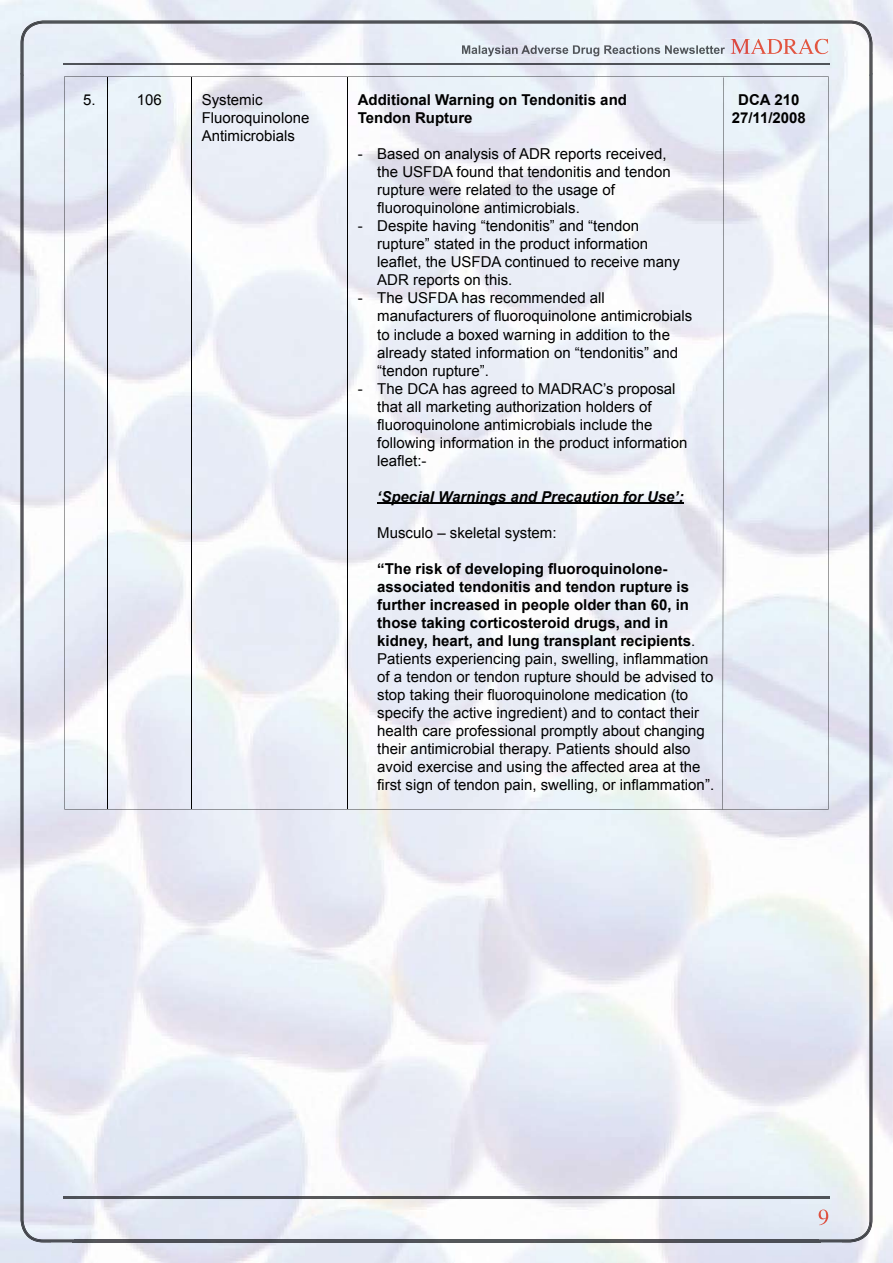
<style>
.page{position:relative;width:893px;height:1263px;background:#fff}
.page>*{position:absolute;margin:0;border:0;box-sizing:border-box;transform-origin:0 0}
.t1{font:15px/18px "Arial";color:#000}
.t2{font:700 15px "Arial";color:#000}
.t3{font:italic 700 15px "Arial";color:#000}
.s1{font-weight:700}
</style>
<div class="page">
<img style="left:0;top:52px;width:52px;height:1211px">
<img style="left:841px;top:52px;width:52px;height:1211px">
<img style="left:52px;top:1242px;width:789px;height:21px">
<img style="left:763px;top:76px;width:54px;height:1163px">
<img style="left:76px;top:809px;width:688px;height:430px">
<img style="left:76px;top:1197px;width:741px;height:1px">
<img style="left:21px;top:20px;width:851px;height:53px">
<img style="left:73px;top:1241px;width:747px;height:1px">
<img style="left:22px;top:22px;width:849px;height:54px">
<img style="left:22px;top:75px;width:54px;height:1166px">
<img style="left:817px;top:75px;width:54px;height:1166px">
<img style="left:75px;top:1239px;width:744px;height:2px">
<svg style="left:64px;top:77px;width:765px;height:732px;fill:#e9eef7"></svg>
<hr style="left:107px;top:77px;width:1px;height:732px;background:#000">
<hr style="left:191px;top:77px;width:1px;height:732px;background:#000">
<hr style="left:348px;top:77px;width:1px;height:732px;background:#000">
<svg style="left:722px;top:77px;width:2px;height:732px"></svg>
<p class="t1" style="left:83px;top:91px;width:14px">5.</p>
<p class="t1" style="left:137px;top:91px;width:27px">106</p>
<p class="t1" style="left:202px;top:91px;width:62px">Systemic</p>
<p class="t2" style="left:358px;top:90px;width:271px">Additional Warning on Tendonitis and</p>
<p class="t2" style="left:738px;top:90px;width:63px">DCA 210</p>
<p class="t1" style="left:202px;top:109px;width:109px">Fluoroquinolone</p>
<p class="t2" style="left:358px;top:108px;width:116px">Tendon Rupture</p>
<p class="t2" style="left:732px;top:108px;width:76px">27/11/2008</p>
<p class="t1" style="left:202px;top:127px;width:95px">Antimicrobials</p>
<p class="t1" style="left:377px;top:145px;width:295px;text-indent:-20px">- Based on analysis of ADR reports received, the USFDA found that tendonitis and tendon rupture were related to the usage of fluoroquinolone antimicrobials.</p>
<p class="t1" style="left:377px;top:217px;width:304px;text-indent:-20px">- Despite having “tendonitis” and “tendon rupture” stated in the product information leaflet, the USFDA continued to receive many ADR reports on this.</p>
<p class="t1" style="left:377px;top:289px;width:317px;text-indent:-20px">- The USFDA has recommended all manufacturers of fluoroquinolone antimicrobials to include a boxed warning in addition to the already stated information on “tendonitis” and “tendon rupture”.</p>
<p class="t1" style="left:377px;top:379px;width:312px;text-indent:-20px">- The DCA has agreed to MADRAC’s proposal that all marketing authorization holders of fluoroquinolone antimicrobials include the following information in the product information leaflet:-</p>
<p class="t3" style="left:377px;top:486px;width:308px">‘Special Warnings and Precaution for Use’:</p>
<p class="t1" style="left:377px;top:523px;width:181px">Musculo – skeletal system:</p>
<p class="t1" style="left:377px;top:559px;width:338px"><span class="s1">“The risk of developing fluoroquinolone&shy;associated tendonitis and tendon rupture is further increased in people older than 60, in those taking corticosteroid drugs, and in kidney, heart, and lung transplant recipients</span>.<br>Patients experiencing pain, swelling, inflammation of a tendon or tendon rupture should be advised to stop taking their fluoroquinolone medication (to specify the active ingredient) and to contact their health care professional promptly about changing their antimicrobial therapy. Patients should also avoid exercise and using the affected area at the first sign of tendon pain, swelling, or inflammation”.</p>
</div>
